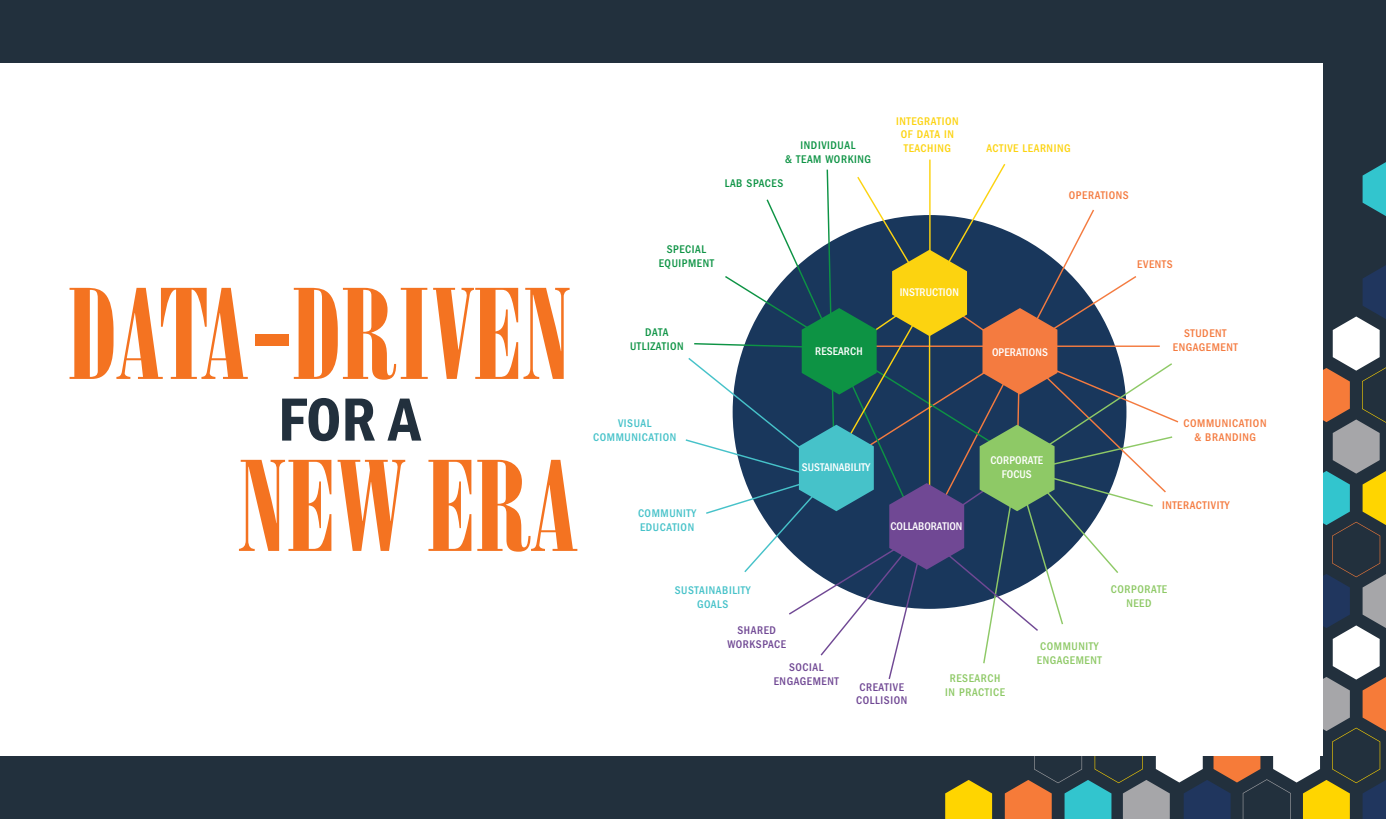
<style>
.page{position:relative;width:1386px;height:819px;background:#22303d}
.page>*{position:absolute;margin:0;border:0;box-sizing:border-box;transform-origin:0 0}
.t1{font:126px "Bodoni Poster Compressed";color:#f47321}
.t2{font:63px "ITC Franklin Gothic Std Dm Cd";color:#22303d}
.t3{font:500 condensed 11.55px/13.8px "ITC Franklin Gothic Std";letter-spacing:.01em;color:#fff;text-align:center}
.t4{font:500 condensed 11.55px/13.8px "ITC Franklin Gothic Std";letter-spacing:.05em;color:#f47b40;text-align:center}
.t5{font:500 condensed 11.55px/13.8px "ITC Franklin Gothic Std";letter-spacing:.05em;color:#0d9344;text-align:center}
.t6{font:500 condensed 11.55px/13.8px "ITC Franklin Gothic Std";letter-spacing:.05em;color:#46c2c9;text-align:center}
.t7{font:500 condensed 11.55px/13.8px "ITC Franklin Gothic Std";letter-spacing:.05em;color:#8ec966;text-align:center}
.t8{font:500 condensed 11.55px/13.8px "ITC Franklin Gothic Std";letter-spacing:.05em;color:#704894;text-align:center}
.t9{font:500 condensed 11.55px/13.8px "ITC Franklin Gothic Std";letter-spacing:.05em;color:#fcd310;text-align:center}
</style>
<div class="page">
<div style="left:0;top:63px;width:1323px;height:693px;background:#fff"></div>
<hr style="left:929px;top:160px;width:2px;height:100px;background:#fcd310">
<svg style="left:685px;top:162px;width:701px;height:657px"></svg>
<p class="t5" style="left:785px;top:138px;width:88px">INDIVIDUAL<br>&amp; TEAM WORKING</p>
<p class="t5" style="left:725px;top:176px;width:60px">LAB SPACES</p>
<p class="t9" style="left:896px;top:114px;width:64px">INTEGRATION<br>OF DATA IN<br>TEACHING</p>
<p class="t9" style="left:986px;top:141px;width:86px">ACTIVE LEARNING</p>
<p class="t4" style="left:1069px;top:188px;width:62px">OPERATIONS</p>
<p class="t1" style="left:68px;top:262px;width:504px">DATA-DRIVEN</p>
<p class="t2" style="left:278px;top:384px;width:144px">FOR A</p>
<p class="t1" style="left:237px;top:434px;width:344px">NEW ERA</p>
<p class="t5" style="left:659px;top:243px;width:57px">SPECIAL<br>EQUIPMENT</p>
<p class="t5" style="left:630px;top:326px;width:55px">DATA<br>UTLIZATION</p>
<p class="t3" style="left:815px;top:344px;width:49px">RESEARCH</p>
<p class="t3" style="left:900px;top:286px;width:61px">INSTRUCTION</p>
<p class="t3" style="left:992px;top:345px;width:57px">OPERATIONS</p>
<p class="t4" style="left:1137px;top:257px;width:37px">EVENTS</p>
<p class="t4" style="left:1173px;top:327px;width:67px">STUDENT<br>ENGAGEMENT</p>
<p class="t6" style="left:593px;top:417px;width:84px">VISUAL<br>COMMUNICATION</p>
<p class="t6" style="left:638px;top:507px;width:60px;text-align:left">COMMUNITY<br>EDUCATION</p>
<p class="t3" style="left:802px;top:461px;width:70px">SUSTAINABILITY</p>
<p class="t3" style="left:890px;top:519px;width:73px">COLLABORATION</p>
<p class="t3" style="left:990px;top:454px;width:54px">CORPORATE<br>FOCUS</p>
<p class="t4" style="left:1184px;top:417px;width:84px">COMMUNICATION &amp; BRANDING</p>
<p class="t4" style="left:1162px;top:499px;width:69px">INTERACTIVITY</p>
<p class="t6" style="left:675px;top:583px;width:77px">SUSTAINABILITY<br>GOALS</p>
<p class="t8" style="left:727px;top:624px;width:60px">SHARED<br>WORKSPACE</p>
<p class="t8" style="left:774px;top:660px;width:67px">SOCIAL<br>ENGAGEMENT</p>
<p class="t8" style="left:856px;top:680px;width:52px;text-align:left">CREATIVE<br>COLLISION</p>
<p class="t7" style="left:945px;top:671px;width:61px">RESEARCH<br>IN PRACTICE</p>
<p class="t7" style="left:1111px;top:582px;width:58px">CORPORATE<br>NEED</p>
<p class="t7" style="left:1037px;top:639px;width:67px;text-align:left">COMMUNITY<br>ENGAGEMENT</p>
</div>
